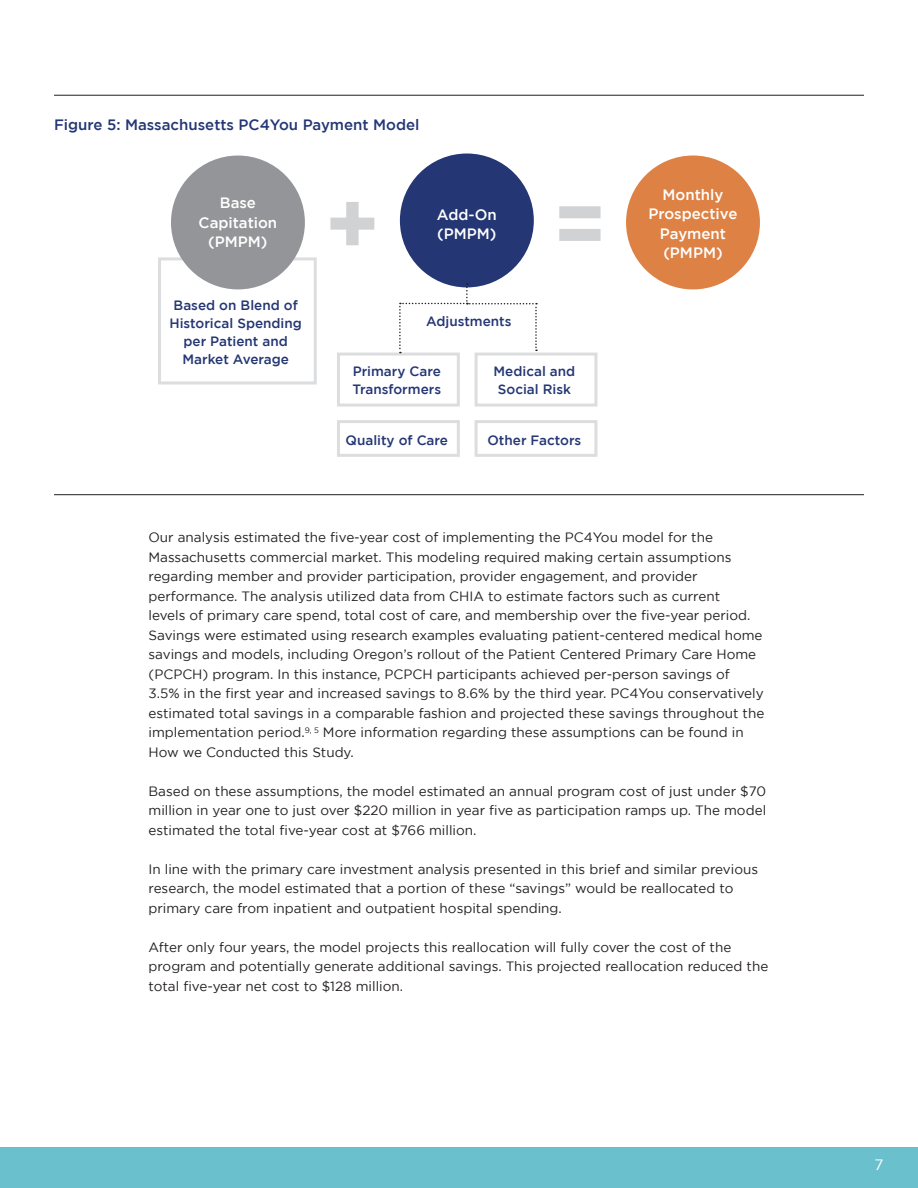
<style>
.page{position:relative;width:918px;height:1188px;background:#fff}
.page>*{position:absolute;margin:0;border:0;box-sizing:border-box;transform-origin:0 0}
.t1{font:700 87px "Gotham";color:#d1d2d4}
.t2{font:500 15px/19.5px "Gotham";color:#fff;text-align:center}
.t3{font:500 15px "Gotham";color:#243674}
.t4{font:15px "Gotham";color:#fff}
.t5{font:13.5px/19.5px "Gotham";color:#231f20}
.t6{font:500 13.5px/18px "Gotham";color:#243674;text-align:center}
</style>
<div class="page">
<div style="left:0;top:1148px;width:918px;height:40px;background:#6ac1cd"></div>
<div style="left:158px;top:257px;width:159px;height:127px;border:3px solid #dcdddf"></div>
<hr style="left:54px;top:95px;width:810px;height:1px;background:#231f20">
<div style="left:171px;top:156px;width:134px;height:133px;background:#939598;border-radius:50%"></div>
<div style="left:400px;top:154px;width:134px;height:133px;background:#243674;border-radius:50%"></div>
<div style="left:626px;top:156px;width:134px;height:133px;background:#de8144;border-radius:50%"></div>
<div style="left:337px;top:353px;width:123px;height:54px;border:3px solid #dcdddf"></div>
<div style="left:337px;top:420px;width:123px;height:37px;border:3px solid #dcdddf"></div>
<div style="left:475px;top:353px;width:122px;height:54px;border:3px solid #dcdddf"></div>
<div style="left:475px;top:420px;width:122px;height:37px;border:3px solid #dcdddf"></div>
<svg style="left:399px;top:283px;width:138px;height:70px"></svg>
<hr style="left:54px;top:494px;width:810px;height:1px;background:#231f20">
<p class="t3" style="left:54px;top:116px;width:367px">Figure 5: Massachusetts PC4You Payment Model</p>
<p class="t2" style="left:199px;top:193px;width:80px">Base<br>Capitation</p>
<p class="t2" style="left:208px;top:232px;width:61px">(PMPM)</p>
<p class="t6" style="left:169px;top:296px;width:134px">Based on Blend of<br>Historical Spending per Patient and<br>Market Average</p>
<p class="t1" style="left:325px;top:173px;width:57px">+</p>
<p class="t1" style="left:552px;top:173px;width:57px">=</p>
<p class="t2" style="left:437px;top:205px;width:61px">Add-On</p>
<p class="t2" style="left:437px;top:224px;width:61px">(PMPM)</p>
<p class="t6" style="left:426px;top:312px;width:87px">Adjustments</p>
<p class="t6" style="left:352px;top:362px;width:90px;text-align:left">Primary Care<br>Transformers</p>
<p class="t6" style="left:346px;top:431px;width:104px">Quality of Care</p>
<p class="t6" style="left:494px;top:362px;width:83px">Medical and<br>Social Risk</p>
<p class="t6" style="left:488px;top:431px;width:95px">Other Factors</p>
<p class="t2" style="left:649px;top:185px;width:90px">Monthly<br>Prospective<br>Payment</p>
<p class="t2" style="left:663px;top:243px;width:61px">(PMPM)</p>
<p class="t5" style="left:148px;top:528px;width:617px">Our analysis estimated the five-year cost of implementing the PC4You model for the Massachusetts commercial market. This modeling required making certain assumptions regarding member and provider participation, provider engagement, and provider performance. The analysis utilized data from CHIA to estimate factors such as current<br>levels of primary care spend, total cost of care, and membership over the five-year period.<br>Savings were estimated using research examples evaluating patient-centered medical home savings and models, including Oregon’s rollout of the Patient Centered Primary Care Home (PCPCH) program. In this instance, PCPCH participants achieved per-person savings of 3.5% in the first year and increased savings to 8.6% by the third year. PC4You conservatively estimated total savings in a comparable fashion and projected these savings throughout the implementation period.<sup>9,</sup> <sup>5</sup> More information regarding these assumptions can be found in How we Conducted this Study.</p>
<p class="t5" style="left:148px;top:781px;width:619px;text-align:justify">Based on these assumptions, the model estimated an annual program cost of just under $70 million in year one to just over $220 million in year five as participation ramps up. The model estimated the total five-year cost at $766 million.</p>
<p class="t5" style="left:148px;top:859px;width:611px">In line with the primary care investment analysis presented in this brief and similar previous research, the model estimated that a portion of these “savings” would be reallocated to primary care from inpatient and outpatient hospital spending.</p>
<p class="t5" style="left:148px;top:937px;width:621px">After only four years, the model projects this reallocation will fully cover the cost of the program and potentially generate additional savings. This projected reallocation reduced the total five-year net cost to $128 million.</p>
<p class="t4" style="left:875px;top:1156px;width:10px">7</p>
</div>
